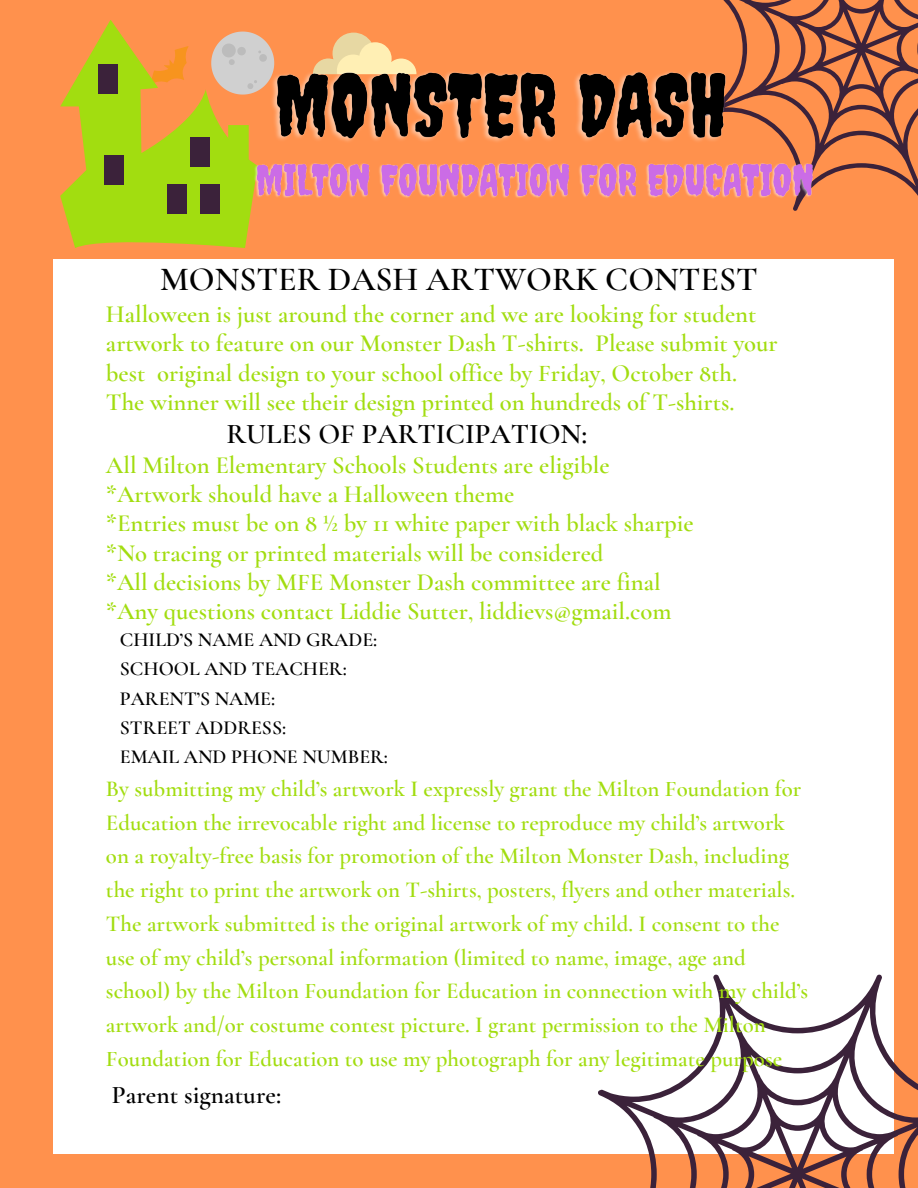
<style>
.page{position:relative;width:918px;height:1188px;background:#ff914d}
.page>*{position:absolute;margin:0;border:0;box-sizing:border-box;transform-origin:0 0}
.t1{font:600 33.75px "Cormorant Garamond";color:#000}
.t2{font:600 28.65px "Cormorant Garamond";color:#000}
.t3{font:600 25.35px "Cormorant Garamond";color:#000}
.t4{font:600 24.75px/29.2px "Cormorant Garamond";color:#a2dd10}
.t5{font:600 22.8px/33.8px "Cormorant Garamond";color:#a2dd10}
.t6{font:600 19.95px "Cormorant Garamond";color:#000}
</style>
<div class="page">
<div style="left:53px;top:259px;width:840px;height:895px;background:#fff"></div>
<svg style="left:60px;top:20px;width:191px;height:227px;fill:#a2dd10"></svg>
<svg style="left:228px;top:125px;width:21px;height:34px"></svg>
<div style="left:99px;top:65px;width:19px;height:29px;background:#3b223a"></div>
<div style="left:105px;top:156px;width:19px;height:29px;background:#3b223a"></div>
<div style="left:168px;top:185px;width:19px;height:29px;background:#3b223a"></div>
<div style="left:200px;top:185px;width:19px;height:29px;background:#3b223a"></div>
<div style="left:190px;top:137px;width:20px;height:29px;background:#3b223a"></div>
<svg style="left:723px;top:0;width:195px;height:211px"></svg>
<svg style="left:598px;top:975px;width:320px;height:213px"></svg>
<svg style="left:211px;top:32px;width:60px;height:63px"></svg>
<svg style="left:333px;top:33px;width:56px;height:16px"></svg>
<div style="left:129px;top:70px;width:20px;height:20px;background:#a2dd10;border-radius:50%"></div>
<img style="left:264px;top:49px;width:468px;height:101px">
<img style="left:251px;top:150px;width:566px;height:60px">
<p class="t1" style="left:160px;top:258px;width:599px">MONSTER DASH ARTWORK CONTEST</p>
<p class="t4" style="left:106px;top:300px;width:652px">Halloween is just around the corner and we are looking for student</p>
<p class="t4" style="left:106px;top:329px;width:673px">artwork to feature on our Monster Dash T-shirts. Please submit your best original design to your school office by Friday, October 8th.</p>
<p class="t4" style="left:106px;top:387px;width:630px">The winner will see their design printed on hundreds of T-shirts.</p>
<p class="t2" style="left:226px;top:416px;width:363px">RULES OF PARTICIPATION:</p>
<p class="t4" style="left:106px;top:450px;width:505px">All Milton Elementary Schools Students are eligible</p>
<p class="t4" style="left:106px;top:480px;width:410px">*Artwork should have a Halloween theme</p>
<p class="t4" style="left:106px;top:509px;width:589px">*Entries must be on 8 ½ by 11 white paper with black sharpie</p>
<p class="t4" style="left:106px;top:538px;width:499px">*No tracing or printed materials will be considered</p>
<p class="t4" style="left:106px;top:567px;width:556px">*All decisions by MFE Monster Dash committee are final</p>
<p class="t4" style="left:106px;top:597px;width:567px">*Any questions contact Liddie Sutter, liddievs@gmail.com</p>
<p class="t6" style="left:120px;top:628px;width:259px">CHILD’S NAME AND GRADE:</p>
<p class="t6" style="left:120px;top:657px;width:228px">SCHOOL AND TEACHER:</p>
<p class="t6" style="left:120px;top:686px;width:157px">PARENT’S NAME:</p>
<p class="t6" style="left:120px;top:715px;width:168px">STREET ADDRESS:</p>
<p class="t6" style="left:120px;top:745px;width:270px">EMAIL AND PHONE NUMBER:</p>
<p class="t5" style="left:106px;top:772px;width:704px">By submitting my child’s artwork I expressly grant the Milton Foundation for Education the irrevocable right and license to reproduce my child’s artwork on a royalty-free basis for promotion of the Milton Monster Dash, including the right to print the artwork on T-shirts, posters, flyers and other materials.<br>The artwork submitted is the original artwork of my child. I consent to the use of my child’s personal information (limited to name, image, age and school) by the Milton Foundation for Education in connection with my child’s artwork and/or costume contest picture. I grant permission to the Milton Foundation for Education to use my photograph for any legitimate purpose</p>
<p class="t3" style="left:112px;top:1079px;width:171px">Parent signature:</p>
</div>
